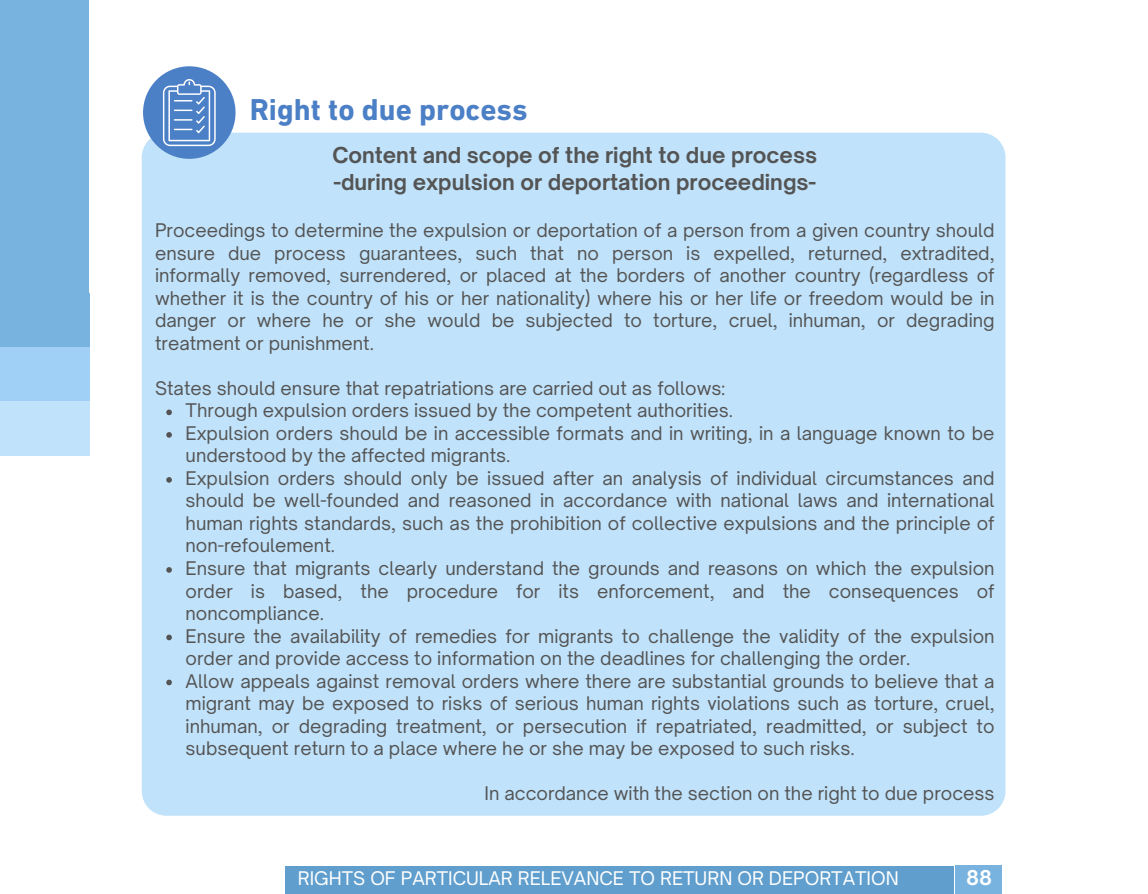
<style>
.page{position:relative;width:1148px;height:894px;background:#fff}
.page>*{position:absolute;margin:0;border:0;box-sizing:border-box;transform-origin:0 0}
.t1{font:700 30.75px "DIN Next LT Pro";color:#4b7fc6}
.t2{font:700 21px/27px "Open Sauce One";color:#545454}
.t3{font:700 19.5px "Open Sauce One";color:#fff}
.t4{font:18px/22.5px "Open Sauce One";color:#545454;text-align:justify}
.t5{font:18px "Open Sauce One";color:#fff}
</style>
<div class="page">
<div style="left:0;top:0;width:89px;height:310px;background:#78b3df"></div>
<div style="left:0;top:294px;width:89px;height:54px;background:#78b3df"></div>
<div style="left:0;top:347px;width:89px;height:54px;background:#a0d0f6"></div>
<div style="left:0;top:401px;width:89px;height:54px;background:#c0e2fa"></div>
<div style="left:142px;top:133px;width:863px;height:682px;background:#c0e2fa"></div>
<svg style="left:166px;top:409px;width:6px;height:6px"></svg>
<svg style="left:166px;top:432px;width:6px;height:5px"></svg>
<svg style="left:166px;top:477px;width:6px;height:5px"></svg>
<svg style="left:166px;top:567px;width:6px;height:5px"></svg>
<svg style="left:166px;top:634px;width:6px;height:6px"></svg>
<svg style="left:166px;top:679px;width:6px;height:6px"></svg>
<div style="left:143px;top:66px;width:92px;height:93px;background:#4b7fc6;border-radius:50%"></div>
<svg style="left:163px;top:79px;width:53px;height:67px"></svg>
<div style="left:285px;top:865px;width:668px;height:28px;background:#5f9ecd"></div>
<div style="left:955px;top:865px;width:47px;height:28px;background:#78b3df"></div>
<h1 class="t1" style="left:250px;top:97px;width:279px">Right to due process</h1>
<p class="t2" style="left:332px;top:141px;width:486px">Content and scope of the right to due process -during expulsion or deportation proceedings-</p>
<p class="t4" style="left:155px;top:219px;width:841px">Proceedings to determine the expulsion or deportation of a person from a given country should ensure due process guarantees, such that no person is expelled, returned, extradited, informally removed, surrendered, or placed at the borders of another country (regardless of whether it is the country of his or her nationality) where his or her life or freedom would be in danger or where he or she would be subjected to torture, cruel, inhuman, or degrading treatment or punishment.</p>
<p class="t4" style="left:186px;top:376px;width:810px;text-align:left;text-indent:-31px">States should ensure that repatriations are carried out as follows:<br>Through expulsion orders issued by the competent authorities.<br>Expulsion orders should be in accessible formats and in writing, in a language known to be understood by the affected migrants.<br>Expulsion orders should only be issued after an analysis of individual circumstances and should be well-founded and reasoned in accordance with national laws and international human rights standards, such as the prohibition of collective expulsions and the principle of non-refoulement.<br>Ensure that migrants clearly understand the grounds and reasons on which the expulsion order is based, the procedure for its enforcement, and the consequences of noncompliance.<br>Ensure the availability of remedies for migrants to challenge the validity of the expulsion order and provide access to information on the deadlines for challenging the order.<br>Allow appeals against removal orders where there are substantial grounds to believe that a migrant may be exposed to risks of serious human rights violations such as torture, cruel, inhuman, or degrading treatment, or persecution if repatriated, readmitted, or subject to subsequent return to a place where he or she may be exposed to such risks.</p>
<p class="t4" style="left:484px;top:781px;width:511px">In accordance with the section on the right to due process</p>
<p class="t5" style="left:298px;top:867px;width:602px">RIGHTS OF PARTICULAR RELEVANCE TO RETURN OR DEPORTATION</p>
<p class="t3" style="left:966px;top:865px;width:28px">88</p>
</div>
